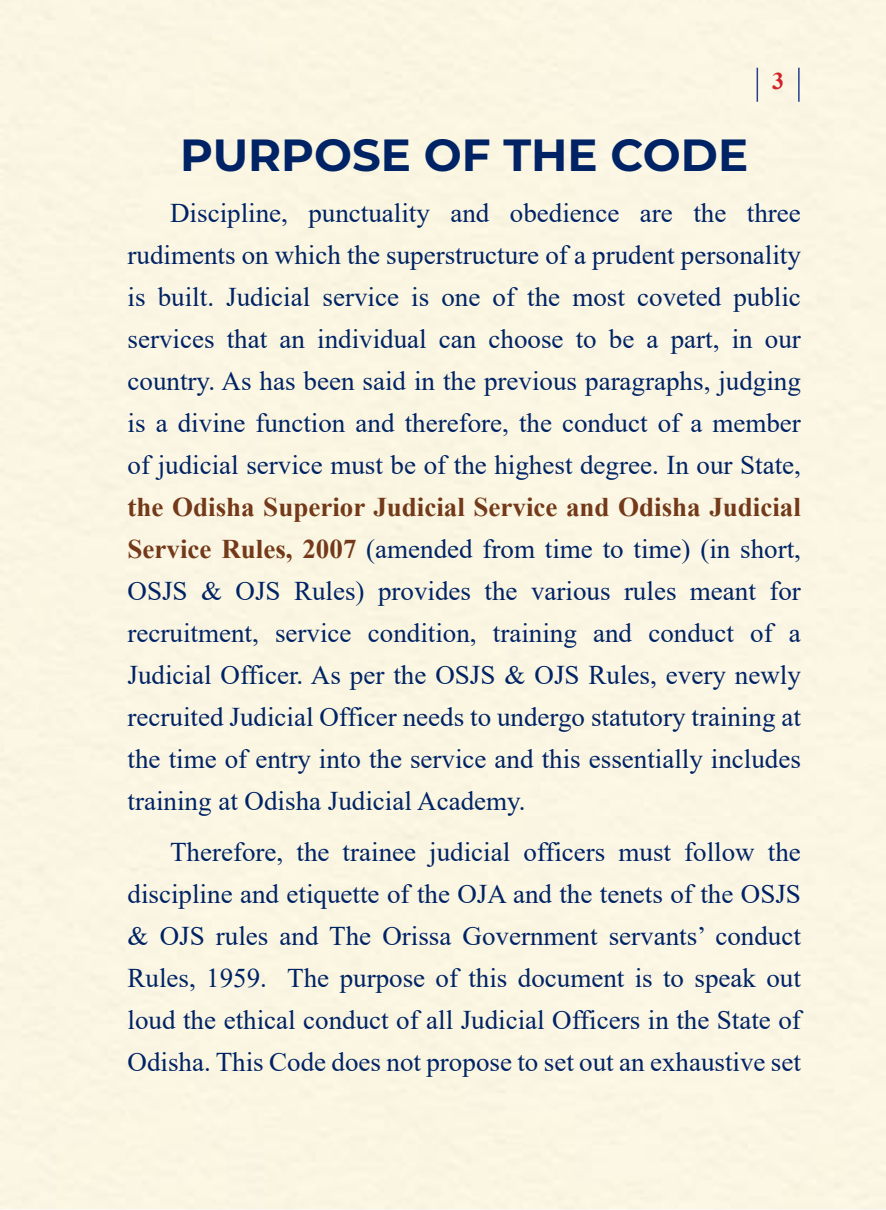
<style>
.page{position:relative;width:886px;height:1210px;background:#fff}
.page>*{position:absolute;margin:0;border:0;box-sizing:border-box;transform-origin:0 0}
.t1{font:700 45px "Montserrat";color:#002365}
.t2{font:27px/42px "Times New Roman";color:#002365;text-align:justify}
.t3{font:700 24px "Times New Roman";color:#d2232a}
.s1{font-weight:700;color:#733919}
</style>
<div class="page">
<div style="left:0;top:0;width:886px;height:1208px;background:#fbf6e2"></div>
<hr style="left:0;top:0;width:1px;height:1208px;background:#fffde9">
<hr style="left:756px;top:68px;width:2px;height:34px;background:#25408f">
<hr style="left:798px;top:68px;width:1px;height:34px;background:#25408f">
<p class="t3" style="left:772px;top:64px;width:13px">3</p>
<h1 class="t1" style="left:180px;top:123px;width:569px">PURPOSE OF THE CODE</h1>
<p class="t2" style="left:128px;top:191px;width:675px;text-indent:43px">Discipline, punctuality and obedience are the three rudiments on which the superstructure of a prudent personality is built. Judicial service is one of the most coveted public services that an individual can choose to be a part, in our country. As has been said in the previous paragraphs, judging is a divine function and therefore, the conduct of a member of judicial service must be of the highest degree. In our State,</p>
<p class="t2" style="left:128px;top:485px;width:675px"><span class="s1">the Odisha Superior Judicial Service and Odisha Judicial Service Rules, 2007</span> (amended from time to time) (in short, OSJS &amp; OJS Rules) provides the various rules meant for recruitment, service condition, training and conduct of a Judicial Officer. As per the OSJS &amp; OJS Rules, every newly recruited Judicial Officer needs to undergo statutory training at the time of entry into the service and this essentially includes training at Odisha Judicial Academy.</p>
<p class="t2" style="left:128px;top:829px;width:675px;text-indent:43px">Therefore, the trainee judicial officers must follow the discipline and etiquette of the OJA and the tenets of the OSJS &amp; OJS rules and The Orissa Government servants’ conduct Rules, 1959. The purpose of this document is to speak out loud the ethical conduct of all Judicial Officers in the State of Odisha. This Code does not propose to set out an exhaustive set</p>
</div>
